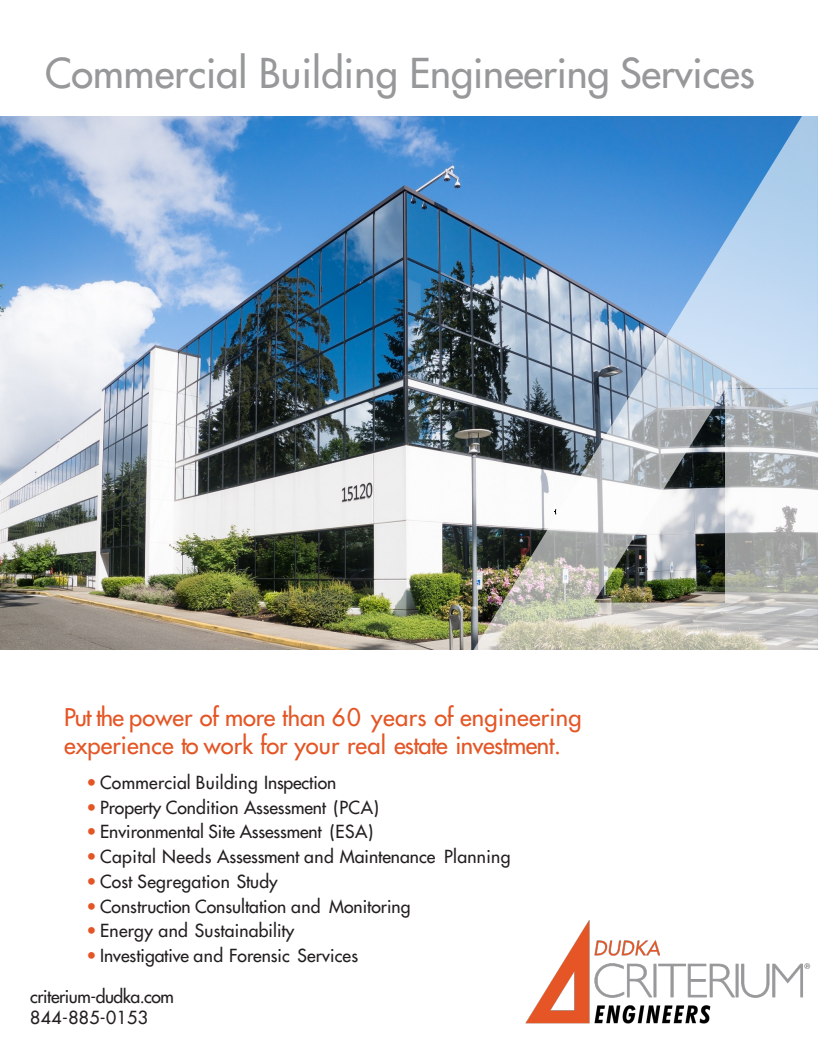
<style>
.page{position:relative;width:818px;height:1043px;background:#fff}
.page>*{position:absolute;margin:0;border:0;box-sizing:border-box;transform-origin:0 0}
.t1{font:40px "Futura LT";color:#979899}
.t2{font:23.75px/27.5px "Futura LT";letter-spacing:.005em;color:#e45525}
.t3{font:17.5px "Futura LT";color:#231f20}
.t4{font:17.5px "Futura LT";letter-spacing:-.025em;color:#231f20}
.t5{font:17.5px "Futura LT";letter-spacing:.02em;color:#231f20}
.s1{color:#e45525}
</style>
<div class="page">
<img style="left:0;top:116px;width:818px;height:533px">
<img style="left:460px;top:116px;width:357px;height:534px">
<div style="left:725px;top:388px;width:92px;height:214px;background:#fff;opacity:.6"></div>
<svg style="left:553px;top:507px;width:5px;height:9px"></svg>
<img style="left:525px;top:920px;width:286px;height:104px">
<h2 class="t1" style="left:45px;top:47px;width:711px">Commercial Building Engineering Services</h2>
<p class="t2" style="left:64px;top:703px;width:519px">Put the power of more than 60 years of engineering experience to work for your real estate investment.</p>
<p class="t3" style="left:87px;top:771px;width:251px"><span class="s1">•</span> Commercial Building Inspection</p>
<p class="t3" style="left:87px;top:795px;width:294px"><span class="s1">•</span> Property Condition Assessment (PCA)</p>
<p class="t3" style="left:87px;top:820px;width:288px"><span class="s1">•</span> Environmental Site Assessment (ESA)</p>
<p class="t3" style="left:87px;top:845px;width:425px"><span class="s1">•</span> Capital Needs Assessment and Maintenance Planning</p>
<p class="t3" style="left:87px;top:870px;width:192px"><span class="s1">•</span> Cost Segregation Study</p>
<p class="t3" style="left:87px;top:894px;width:325px"><span class="s1">•</span> Construction Consultation and Monitoring</p>
<p class="t3" style="left:87px;top:919px;width:209px"><span class="s1">•</span> Energy and Sustainability</p>
<p class="t3" style="left:87px;top:944px;width:273px"><span class="s1">•</span> Investigative and Forensic Services</p>
<p class="t4" style="left:30px;top:985px;width:145px">criterium-dudka.com</p>
<p class="t5" style="left:30px;top:1006px;width:119px">844-885-0153</p>
</div>
